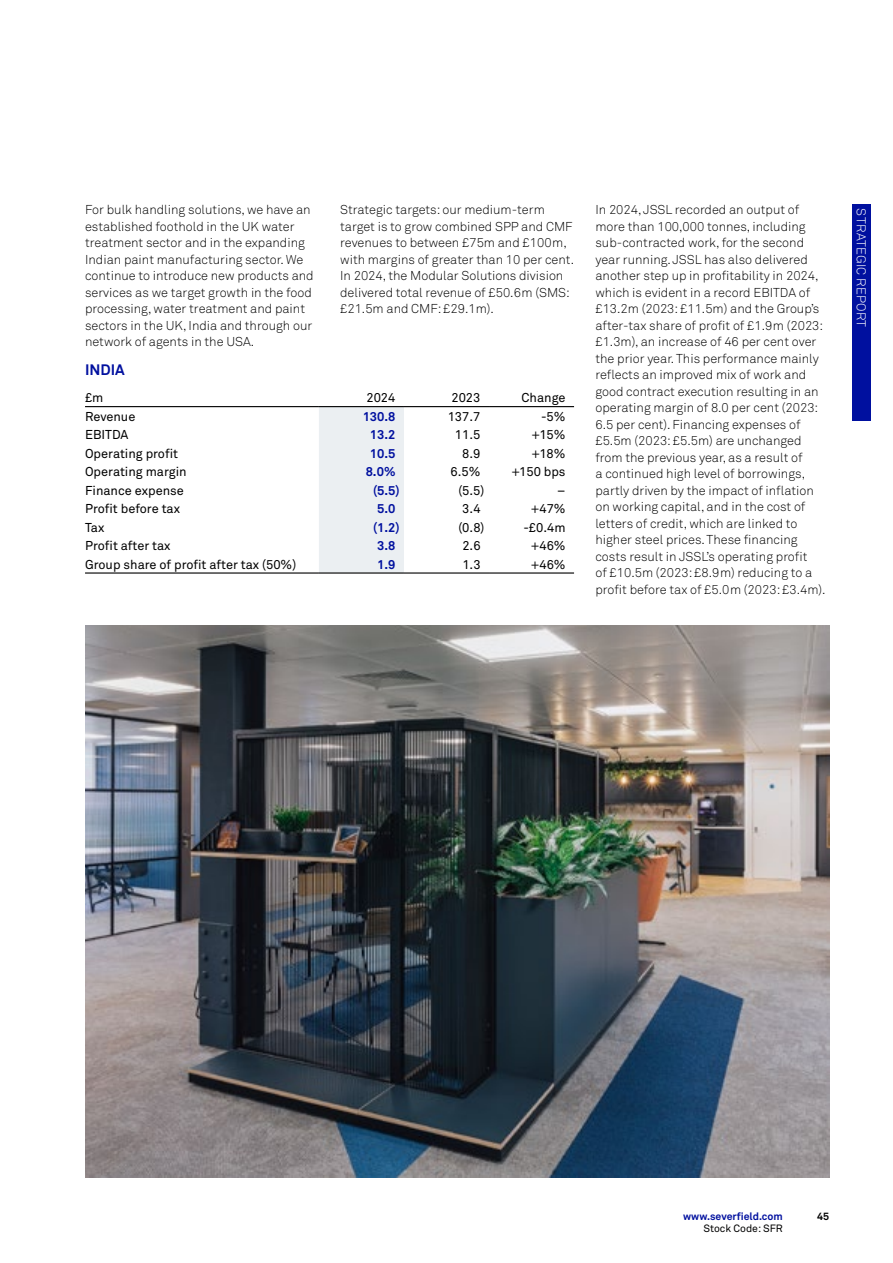
<style>
.page{position:relative;width:893px;height:1263px;background:#fff}
.page>*{position:absolute;margin:0;border:0;box-sizing:border-box;transform-origin:0 0}
.t1{font:700 15px "Akkurat Std";color:#00109f}
.t2{font:300 12.75px/16.5px "Akkurat Std";color:#000}
.t3{font:12.75px "Akkurat Std";color:#000}
.t4{font:700 12.75px "Akkurat Std";color:#00109f}
.t5{font:300 12.75px "Akkurat Std";letter-spacing:.015em;color:#fff}
.t6{font:700 10.5px "Akkurat Std";color:#00109f}
.t7{font:10.5px "Akkurat Std";color:#000}
.t8{font:700 10.5px "Akkurat Std";color:#000}
</style>
<div class="page">
<img style="left:85px;top:625px;width:744px;height:553px">
<div style="left:853px;top:204px;width:18px;height:216px;background:#00109f"></div>
<div style="left:319px;top:407px;width:85px;height:165px;background:#ebeff2"></div>
<hr style="left:85px;top:572px;width:234px;height:2px;background:#000">
<hr style="left:404px;top:572px;width:85px;height:2px;background:#000">
<hr style="left:489px;top:572px;width:85px;height:2px;background:#000">
<hr style="left:319px;top:572px;width:85px;height:2px;background:#000">
<hr style="left:85px;top:406px;width:234px;height:1px;background:#000">
<hr style="left:319px;top:406px;width:85px;height:1px;background:#000">
<hr style="left:404px;top:406px;width:85px;height:1px;background:#000">
<hr style="left:489px;top:406px;width:85px;height:1px;background:#000">
<p class="t2" style="left:85px;top:201px;width:230px">For bulk handling solutions, we have an established foothold in the UK water treatment sector and in the expanding Indian paint manufacturing sector. We continue to introduce new products and services as we target growth in the food processing, water treatment and paint sectors in the UK, India and through our network of agents in the USA.</p>
<p class="t2" style="left:340px;top:201px;width:236px">Strategic targets: our medium-term target is to grow combined SPP and CMF revenues to between £75m and £100m, with margins of greater than 10 per cent.<br>In 2024, the Modular Solutions division delivered total revenue of £50.6m (SMS: £21.5m and CMF: £29.1m).</p>
<p class="t1" style="left:85px;top:361px;width:41px">INDIA</p>
<p class="t3" style="left:85px;top:390px;width:20px">£m</p>
<p class="t3" style="left:366px;top:390px;width:31px">2024</p>
<p class="t3" style="left:451px;top:390px;width:31px">2023</p>
<p class="t3" style="left:522px;top:390px;width:46px">Change</p>
<p class="t3" style="left:85px;top:409px;width:52px">Revenue</p>
<p class="t4" style="left:363px;top:408px;width:34px">130.8</p>
<p class="t3" style="left:448px;top:409px;width:34px">137.7</p>
<p class="t3" style="left:541px;top:409px;width:26px">-5%</p>
<p class="t3" style="left:85px;top:427px;width:45px">EBITDA</p>
<p class="t4" style="left:370px;top:427px;width:27px">13.2</p>
<p class="t3" style="left:455px;top:427px;width:27px">11.5</p>
<p class="t3" style="left:532px;top:427px;width:35px">+15%</p>
<p class="t3" style="left:85px;top:446px;width:95px">Operating profit</p>
<p class="t4" style="left:370px;top:445px;width:27px">10.5</p>
<p class="t3" style="left:462px;top:446px;width:20px">8.9</p>
<p class="t3" style="left:532px;top:446px;width:35px">+18%</p>
<p class="t3" style="left:85px;top:464px;width:103px">Operating margin</p>
<p class="t4" style="left:366px;top:464px;width:31px">8.0%</p>
<p class="t3" style="left:451px;top:464px;width:32px">6.5%</p>
<p class="t3" style="left:511px;top:464px;width:56px">+150 bps</p>
<p class="t3" style="left:85px;top:483px;width:100px">Finance expense</p>
<p class="t4" style="left:373px;top:482px;width:28px">(5.5)</p>
<p class="t3" style="left:458px;top:483px;width:28px">(5.5)</p>
<p class="t3" style="left:557px;top:483px;width:10px">–</p>
<p class="t3" style="left:85px;top:501px;width:96px">Profit before tax</p>
<p class="t4" style="left:377px;top:501px;width:20px">5.0</p>
<p class="t3" style="left:462px;top:501px;width:20px">3.4</p>
<p class="t3" style="left:531px;top:501px;width:36px">+47%</p>
<p class="t3" style="left:85px;top:520px;width:21px">Tax</p>
<p class="t4" style="left:373px;top:519px;width:28px">(1.2)</p>
<p class="t3" style="left:458px;top:520px;width:28px">(0.8)</p>
<p class="t3" style="left:523px;top:520px;width:44px">-£0.4m</p>
<p class="t3" style="left:85px;top:538px;width:87px">Profit after tax</p>
<p class="t4" style="left:377px;top:538px;width:20px">3.8</p>
<p class="t3" style="left:462px;top:538px;width:20px">2.6</p>
<p class="t3" style="left:531px;top:538px;width:36px">+46%</p>
<p class="t3" style="left:85px;top:557px;width:213px">Group share of profit after tax (50%)</p>
<p class="t4" style="left:377px;top:556px;width:20px">1.9</p>
<p class="t3" style="left:462px;top:557px;width:20px">1.3</p>
<p class="t3" style="left:531px;top:557px;width:36px">+46%</p>
<p class="t2" style="left:595px;top:201px;width:231px">In 2024, JSSL recorded an output of more than 100,000 tonnes, including sub-contracted work, for the second year running. JSSL has also delivered another step up in profitability in 2024, which is evident in a record EBITDA of £13.2m (2023: £11.5m) and the Group’s after-tax share of profit of £1.9m (2023: £1.3m), an increase of 46 per cent over the prior year. This performance mainly reflects an improved mix of work and good contract execution resulting in an operating margin of 8.0 per cent (2023:<br>6.5 per cent). Financing expenses of £5.5m (2023: £5.5m) are unchanged from the previous year, as a result of<br>a continued high level of borrowings, partly driven by the impact of inflation on working capital, and in the cost of letters of credit, which are linked to higher steel prices. These financing costs result in JSSL’s operating profit<br>of £10.5m (2023: £8.9m) reducing to a profit before tax of £5.0m (2023: £3.4m).</p>
<p class="t5" style="left:869px;top:208px;width:120px;rotate:90deg">STRATEGIC REPORT</p>
<p class="t6" style="left:683px;top:1210px;width:101px">www.severfield.com</p>
<p class="t8" style="left:817px;top:1210px;width:13px">45</p>
<p class="t7" style="left:703px;top:1222px;width:81px">Stock Code: SFR</p>
</div>
